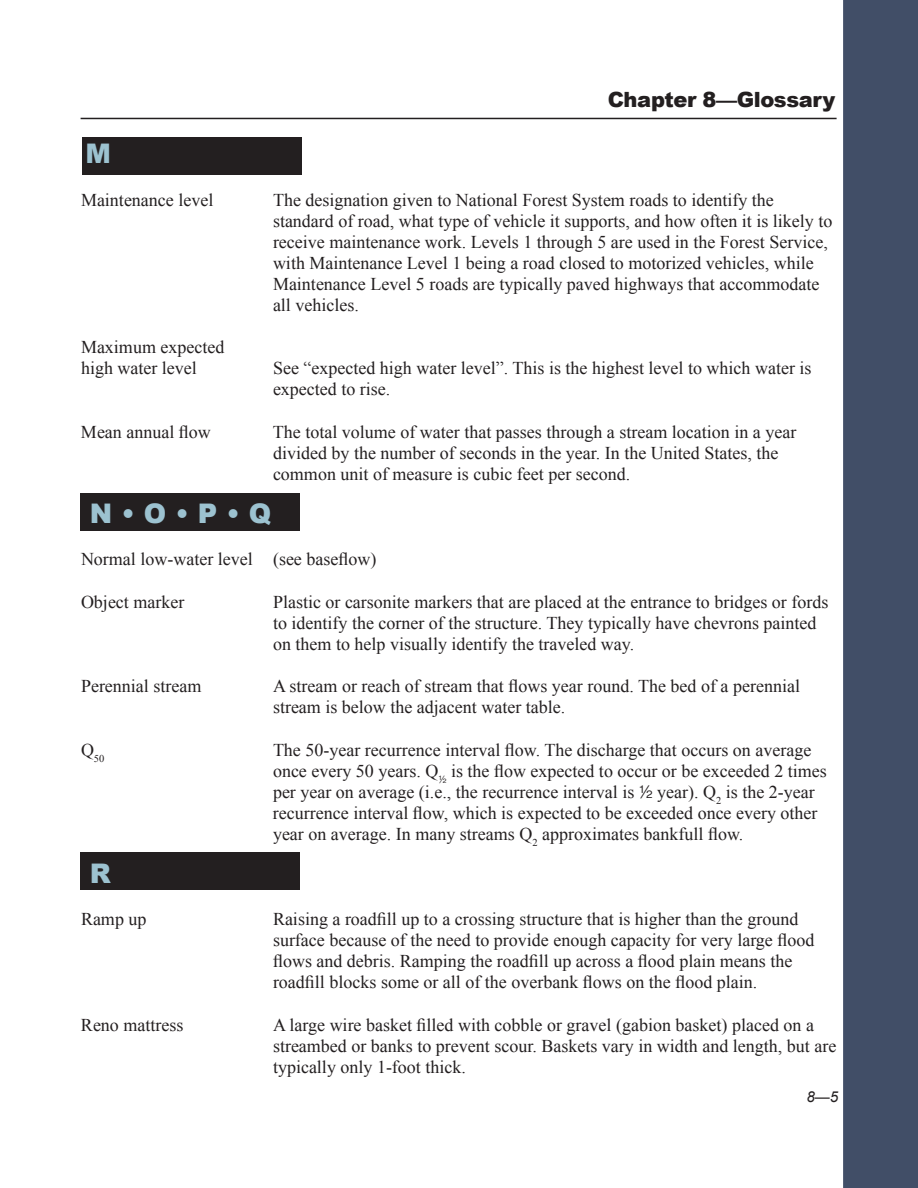
<style>
.page{position:relative;width:918px;height:1188px;background:#fff}
.page>*{position:absolute;margin:0;border:0;box-sizing:border-box;transform-origin:0 0}
.t1{font:900 27px "Arial";color:#9cc2d0}
.t2{font:900 21px "Arial";letter-spacing:-.02em;color:#231f20}
.t3{font:18px/21px "Times New Roman";color:#231f20}
.t4{font:italic 15px "Arial";color:#231f20}
.t5{font:10.5px "Times New Roman";color:#231f20}
.s1{font-family:"Sans Fractions Plain"}
</style>
<div class="page">
<hr style="left:81px;top:118px;width:756px;height:1px;background:#231f20">
<div style="left:81px;top:853px;width:219px;height:37px;background:#231f20"></div>
<div style="left:81px;top:493px;width:219px;height:37px;background:#231f20"></div>
<div style="left:82px;top:138px;width:219px;height:37px;background:#231f20"></div>
<div style="left:843px;top:0;width:75px;height:1188px;background:#414e67"></div>
<p class="t2" style="left:608px;top:88px;width:229px">Chapter 8—Glossary</p>
<h1 class="t1" style="left:86px;top:139px;width:27px">M</h1>
<p class="t3" style="left:81px;top:189px;width:134px">Maintenance level</p>
<p class="t3" style="left:273px;top:189px;width:561px">The designation given to National Forest System roads to identify the standard of road, what type of vehicle it supports, and how often it is likely to receive maintenance work. Levels 1 through 5 are used in the Forest Service, with Maintenance Level 1 being a road closed to motorized vehicles, while Maintenance Level 5 roads are typically paved highways that accommodate all vehicles.</p>
<p class="t3" style="left:81px;top:337px;width:145px">Maximum expected high water level</p>
<p class="t3" style="left:273px;top:358px;width:540px">See “expected high water level”. This is the highest level to which water is expected to rise.</p>
<p class="t3" style="left:81px;top:421px;width:131px">Mean annual flow</p>
<p class="t3" style="left:273px;top:421px;width:525px">The total volume of water that passes through a stream location in a year divided by the number of seconds in the year. In the United States, the common unit of measure is cubic feet per second.</p>
<h1 class="t1" style="left:90px;top:498px;width:183px">N • O • P • Q</h1>
<p class="t3" style="left:81px;top:548px;width:297px">Normal low-water level (see baseflow)</p>
<p class="t3" style="left:81px;top:591px;width:105px">Object marker</p>
<p class="t3" style="left:273px;top:591px;width:557px">Plastic or carsonite markers that are placed at the entrance to bridges or fords to identify the corner of the structure. They typically have chevrons painted on them to help visually identify the traveled way.</p>
<p class="t3" style="left:81px;top:676px;width:122px">Perennial stream</p>
<p class="t3" style="left:273px;top:676px;width:529px">A stream or reach of stream that flows year round. The bed of a perennial stream is below the adjacent water table.</p>
<p class="t5" style="left:81px;top:752px;width:25px"><sup>Q</sup>50</p>
<p class="t3" style="left:273px;top:739px;width:555px">The 50-year recurrence interval flow. The discharge that occurs on average once every 50 years. Q<sub>2</sub> is the flow expected to occur or be exceeded 2 times per year on average (i.e., the recurrence interval is <span class="s1">2</span> year). Q<sub>2</sub> is the 2-year recurrence interval flow, which is expected to be exceeded once every other year on average. In many streams Q<sub>2</sub> approximates bankfull flow.</p>
<h1 class="t1" style="left:90px;top:858px;width:23px">R</h1>
<p class="t3" style="left:81px;top:908px;width:67px">Ramp up</p>
<p class="t3" style="left:273px;top:908px;width:543px">Raising a roadfill up to a crossing structure that is higher than the ground surface because of the need to provide enough capacity for very large flood flows and debris. Ramping the roadfill up across a flood plain means the roadfill blocks some or all of the overbank flows on the flood plain.</p>
<p class="t3" style="left:81px;top:1014px;width:104px">Reno mattress</p>
<p class="t3" style="left:273px;top:1014px;width:565px">A large wire basket filled with cobble or gravel (gabion basket) placed on a streambed or banks to prevent scour. Baskets vary in width and length, but are typically only 1-foot thick.</p>
<p class="t4" style="left:807px;top:1088px;width:33px">8—5</p>
</div>
